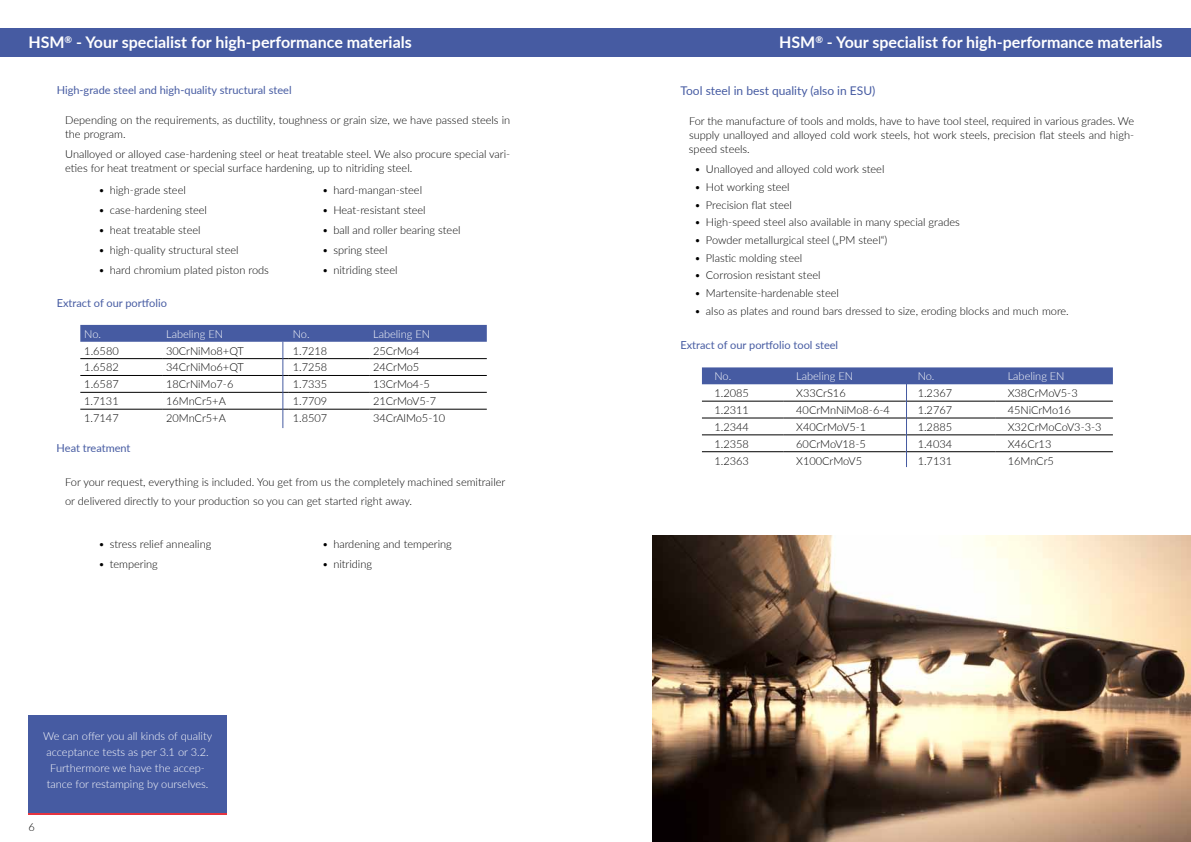
<style>
.page{position:relative;width:1191px;height:842px;background:#fff}
.page>*{position:absolute;margin:0;border:0;box-sizing:border-box;transform-origin:0 0}
.t1{font:700 16px "Lato";color:#fff}
.t2{font:12px "Lato";color:#465ba2}
.t3{font:300 11px/14px "Lato";color:#000}
.t4{font:300 11px/16px "Lato";color:#fff;text-align:center}
.t5{font:11px "Lato";color:#465ba2}
</style>
<div class="page">
<div style="left:28px;top:715px;width:199px;height:99px;background:#465ba2"></div>
<div style="left:0;top:28px;width:1191px;height:29px;background:#465ba2"></div>
<div style="left:80px;top:325px;width:407px;height:17px;background:#465ba2"></div>
<hr style="left:80px;top:358px;width:82px;height:1px;background:#000">
<hr style="left:162px;top:358px;width:127px;height:1px;background:#000">
<hr style="left:289px;top:358px;width:80px;height:1px;background:#000">
<hr style="left:369px;top:358px;width:118px;height:1px;background:#000">
<hr style="left:80px;top:375px;width:82px;height:1px;background:#000">
<hr style="left:162px;top:375px;width:127px;height:1px;background:#000">
<hr style="left:289px;top:375px;width:80px;height:1px;background:#000">
<hr style="left:369px;top:375px;width:118px;height:1px;background:#000">
<hr style="left:80px;top:392px;width:82px;height:1px;background:#000">
<hr style="left:162px;top:392px;width:127px;height:1px;background:#000">
<hr style="left:289px;top:392px;width:80px;height:1px;background:#000">
<hr style="left:369px;top:392px;width:118px;height:1px;background:#000">
<hr style="left:80px;top:409px;width:82px;height:1px;background:#000">
<hr style="left:162px;top:409px;width:127px;height:1px;background:#000">
<hr style="left:289px;top:409px;width:80px;height:1px;background:#000">
<hr style="left:369px;top:409px;width:118px;height:1px;background:#000">
<div style="left:702px;top:367px;width:410px;height:17px;background:#465ba2"></div>
<hr style="left:702px;top:401px;width:81px;height:1px;background:#000">
<hr style="left:783px;top:401px;width:122px;height:1px;background:#000">
<hr style="left:905px;top:401px;width:90px;height:1px;background:#000">
<hr style="left:995px;top:401px;width:117px;height:1px;background:#000">
<hr style="left:702px;top:418px;width:81px;height:1px;background:#000">
<hr style="left:783px;top:418px;width:122px;height:1px;background:#000">
<hr style="left:905px;top:418px;width:90px;height:1px;background:#000">
<hr style="left:995px;top:418px;width:117px;height:1px;background:#000">
<hr style="left:702px;top:435px;width:81px;height:1px;background:#000">
<hr style="left:783px;top:435px;width:122px;height:1px;background:#000">
<hr style="left:905px;top:435px;width:90px;height:1px;background:#000">
<hr style="left:995px;top:435px;width:117px;height:1px;background:#000">
<hr style="left:702px;top:451px;width:81px;height:1px;background:#000">
<hr style="left:783px;top:451px;width:122px;height:1px;background:#000">
<hr style="left:905px;top:451px;width:90px;height:1px;background:#000">
<hr style="left:995px;top:451px;width:117px;height:1px;background:#000">
<hr style="left:283px;top:342px;width:1px;height:86px;background:#465ba2">
<hr style="left:906px;top:381px;width:1px;height:86px;background:#465ba2">
<img style="left:652px;top:536px;width:539px;height:306px">
<h1 class="t1" style="left:28px;top:31px;width:385px">HSM<sup>®</sup> - Your specialist for high-performance materials</h1>
<h1 class="t1" style="left:779px;top:31px;width:385px">HSM<sup>®</sup> - Your specialist for high-performance materials</h1>
<p class="t5" style="left:57px;top:82px;width:236px">High-grade steel and high-quality structural steel</p>
<p class="t3" style="left:65px;top:113px;width:447px">Depending on the requirements, as ductility, toughness or grain size, we have passed steels in the program.</p>
<p class="t3" style="left:65px;top:146px;width:447px">Unalloyed or alloyed case-hardening steel or heat treatable steel. We also procure special vari&shy;eties for heat treatment or special surface hardening, up to nitriding steel.</p>
<p class="t3" style="left:98px;top:183px;width:89px">• high-grade steel</p>
<p class="t3" style="left:322px;top:183px;width:102px">• hard-mangan-steel</p>
<p class="t3" style="left:98px;top:203px;width:110px">• case-hardening steel</p>
<p class="t3" style="left:322px;top:203px;width:105px">• Heat-resistant steel</p>
<p class="t3" style="left:98px;top:223px;width:104px">• heat treatable steel</p>
<p class="t3" style="left:322px;top:223px;width:140px">• ball and roller bearing steel</p>
<p class="t3" style="left:98px;top:243px;width:142px">• high-quality structural steel</p>
<p class="t3" style="left:322px;top:243px;width:67px">• spring steel</p>
<p class="t3" style="left:98px;top:262px;width:172px">• hard chromium plated piston rods</p>
<p class="t3" style="left:322px;top:262px;width:77px">• nitriding steel</p>
<p class="t5" style="left:57px;top:295px;width:112px">Extract of our portfolio</p>
<p class="t4" style="left:84px;top:325px;width:18px">No.</p>
<p class="t4" style="left:166px;top:325px;width:58px">Labeling EN</p>
<p class="t4" style="left:293px;top:325px;width:18px">No.</p>
<p class="t4" style="left:373px;top:325px;width:58px">Labeling EN</p>
<p class="t3" style="left:84px;top:343px;width:36px">1.6580</p>
<p class="t3" style="left:166px;top:343px;width:79px">30CrNiMo8+QT</p>
<p class="t3" style="left:293px;top:343px;width:36px">1.7218</p>
<p class="t3" style="left:373px;top:343px;width:48px">25CrMo4</p>
<p class="t3" style="left:84px;top:360px;width:36px">1.6582</p>
<p class="t3" style="left:166px;top:360px;width:79px">34CrNiMo6+QT</p>
<p class="t3" style="left:293px;top:360px;width:36px">1.7258</p>
<p class="t3" style="left:373px;top:360px;width:48px">24CrMo5</p>
<p class="t3" style="left:84px;top:377px;width:36px">1.6587</p>
<p class="t3" style="left:166px;top:377px;width:69px">18CrNiMo7-6</p>
<p class="t3" style="left:293px;top:377px;width:36px">1.7335</p>
<p class="t3" style="left:373px;top:377px;width:58px">13CrMo4-5</p>
<p class="t3" style="left:84px;top:394px;width:36px">1.7131</p>
<p class="t3" style="left:166px;top:394px;width:61px">16MnCr5+A</p>
<p class="t3" style="left:293px;top:394px;width:36px">1.7709</p>
<p class="t3" style="left:373px;top:394px;width:65px">21CrMoV5-7</p>
<p class="t3" style="left:84px;top:411px;width:36px">1.7147</p>
<p class="t3" style="left:166px;top:411px;width:61px">20MnCr5+A</p>
<p class="t3" style="left:293px;top:411px;width:36px">1.8507</p>
<p class="t3" style="left:373px;top:411px;width:74px">34CrAlMo5-10</p>
<p class="t5" style="left:57px;top:440px;width:75px">Heat treatment</p>
<p class="t3" style="left:65px;top:471px;width:442px;line-height:19.7px">For your request, everything is included. You get from us the completely machined semitrailer or delivered directly to your production so you can get started right away.</p>
<p class="t3" style="left:98px;top:536px;width:114px">• stress relief annealing</p>
<p class="t3" style="left:322px;top:536px;width:131px">• hardening and tempering</p>
<p class="t3" style="left:98px;top:556px;width:61px">• tempering</p>
<p class="t3" style="left:322px;top:556px;width:52px">• nitriding</p>
<p class="t4" style="left:43px;top:728px;width:171px">We can offer you all kinds of quality acceptance tests as per 3.1 or 3.2.<br>Furthermore we have the accep&shy;tance for restamping by ourselves.</p>
<p class="t3" style="left:28px;top:820px;width:8px">6</p>
<p class="t2" style="left:680px;top:82px;width:196px">Tool steel in best quality (also in ESU)</p>
<p class="t3" style="left:689px;top:113px;width:447px;text-align:justify">For the manufacture of tools and molds, have to have tool steel, required in various grades. We supply unalloyed and alloyed cold work steels, hot work steels, precision flat steels and high&shy;speed steels.</p>
<p class="t3" style="left:694px;top:162px;width:191px">• Unalloyed and alloyed cold work steel</p>
<p class="t3" style="left:694px;top:180px;width:97px">• Hot working steel</p>
<p class="t3" style="left:694px;top:197px;width:99px">• Precision flat steel</p>
<p class="t3" style="left:694px;top:215px;width:267px">• High-speed steel also available in many special grades</p>
<p class="t3" style="left:694px;top:233px;width:194px">• Powder metallurgical steel („PM steel“)</p>
<p class="t3" style="left:694px;top:250px;width:109px">• Plastic molding steel</p>
<p class="t3" style="left:694px;top:268px;width:127px">• Corrosion resistant steel</p>
<p class="t3" style="left:694px;top:286px;width:146px">• Martensite-hardenable steel</p>
<p class="t3" style="left:694px;top:303px;width:376px">• also as plates and round bars dressed to size, eroding blocks and much more.</p>
<p class="t5" style="left:680px;top:338px;width:159px">Extract of our portfolio tool steel</p>
<p class="t4" style="left:714px;top:368px;width:18px">No.</p>
<p class="t4" style="left:796px;top:368px;width:58px">Labeling EN</p>
<p class="t4" style="left:917px;top:368px;width:18px">No.</p>
<p class="t4" style="left:1007px;top:368px;width:58px">Labeling EN</p>
<p class="t3" style="left:714px;top:386px;width:36px">1.2085</p>
<p class="t3" style="left:796px;top:386px;width:51px">X33CrS16</p>
<p class="t3" style="left:917px;top:386px;width:36px">1.2367</p>
<p class="t3" style="left:1007px;top:386px;width:71px">X38CrMoV5-3</p>
<p class="t3" style="left:714px;top:403px;width:36px">1.2311</p>
<p class="t3" style="left:796px;top:403px;width:95px">40CrMnNiMo8-6-4</p>
<p class="t3" style="left:917px;top:403px;width:36px">1.2767</p>
<p class="t3" style="left:1007px;top:403px;width:65px">45NiCrMo16</p>
<p class="t3" style="left:714px;top:419px;width:36px">1.2344</p>
<p class="t3" style="left:796px;top:419px;width:71px">X40CrMoV5-1</p>
<p class="t3" style="left:917px;top:419px;width:36px">1.2885</p>
<p class="t3" style="left:1007px;top:419px;width:95px">X32CrMoCoV3-3-3</p>
<p class="t3" style="left:714px;top:436px;width:36px">1.2358</p>
<p class="t3" style="left:796px;top:436px;width:71px">60CrMoV18-5</p>
<p class="t3" style="left:917px;top:436px;width:36px">1.4034</p>
<p class="t3" style="left:1007px;top:436px;width:45px">X46Cr13</p>
<p class="t3" style="left:714px;top:453px;width:36px">1.2363</p>
<p class="t3" style="left:796px;top:453px;width:67px">X100CrMoV5</p>
<p class="t3" style="left:917px;top:453px;width:36px">1.7131</p>
<p class="t3" style="left:1007px;top:453px;width:48px">16MnCr5</p>
</div>
